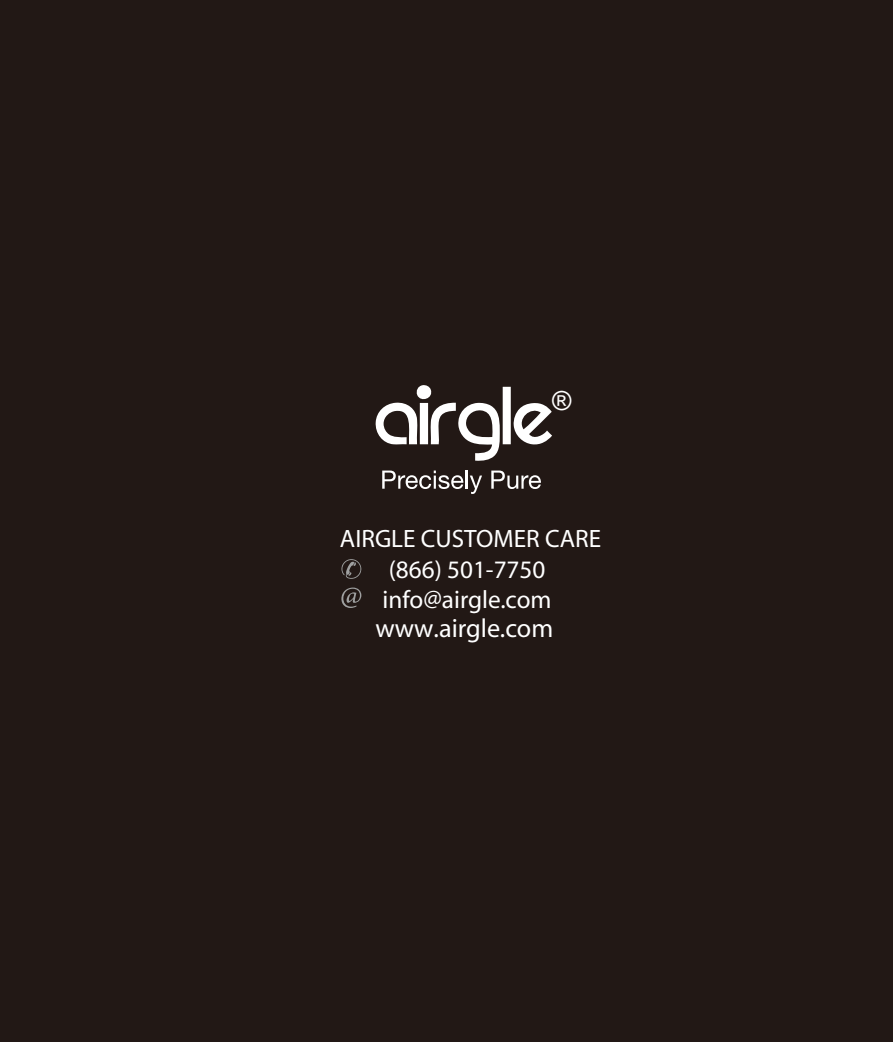
<style>
.page{position:relative;width:893px;height:1042px;background:#221815}
.page>*{position:absolute;margin:0;border:0;box-sizing:border-box;transform-origin:0 0}
.t1{font:26.25px "Myriad Pro";color:#fff}
.t2{font:26.25px "Arial";color:#fff}
.t3{font:25.2px/30.3px "Myriad Pro";color:#fff;text-align:center}
</style>
<div class="page">
<svg style="left:341px;top:559px;width:20px;height:20px"></svg>
<svg style="left:341px;top:587px;width:20px;height:21px"></svg>
<svg style="left:382px;top:470px;width:100px;height:24px"></svg>
<svg style="left:491px;top:470px;width:50px;height:19px"></svg>
<svg style="left:375px;top:385px;width:177px;height:76px"></svg>
<p class="t2" style="left:552px;top:382px;width:21px">®</p>
<p class="t3" style="left:340px;top:525px;width:263px">AIRGLE CUSTOMER CARE (866) 501-7750 info@airgle.com</p>
<p class="t1" style="left:376px;top:615px;width:179px">www.airgle.com</p>
</div>
